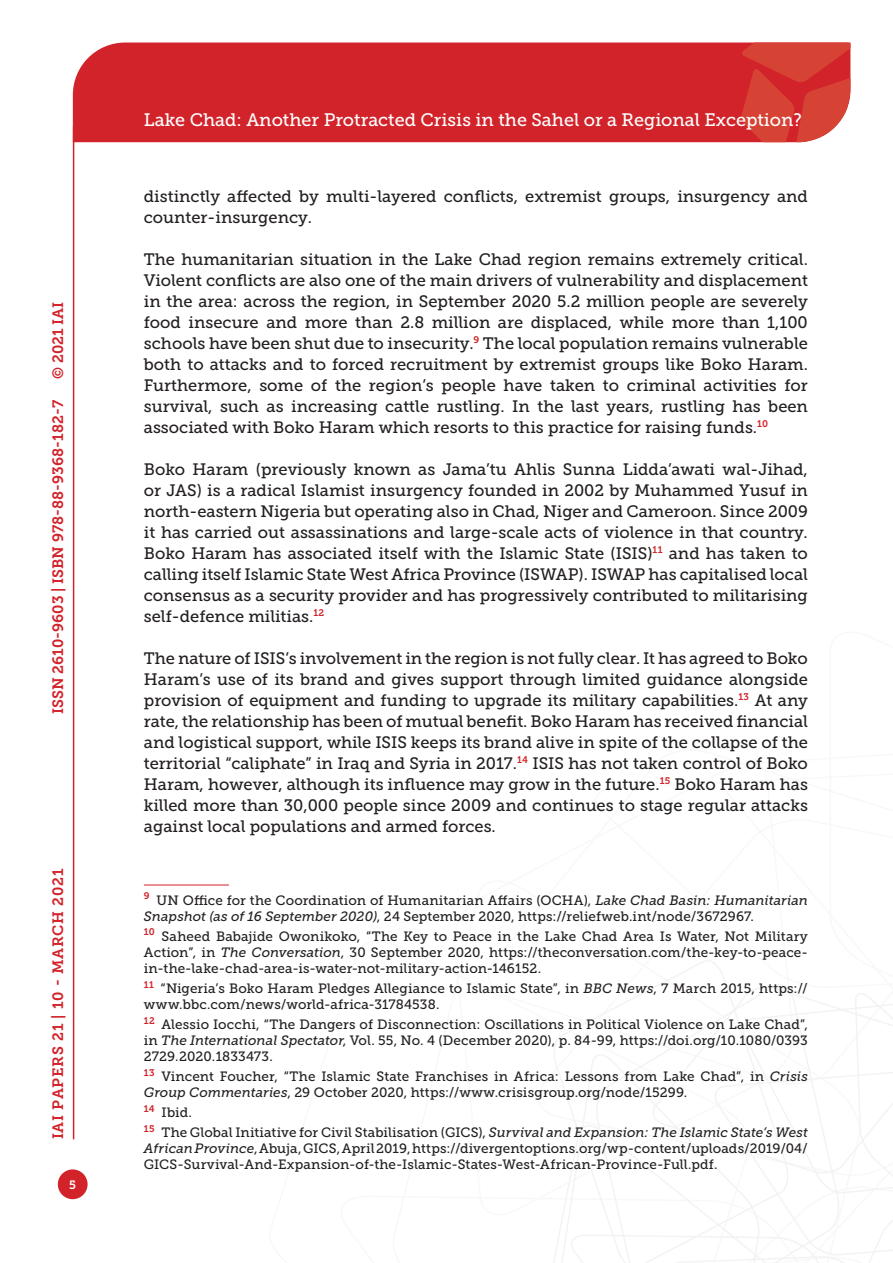
<style>
.page{position:relative;width:893px;height:1263px;background:#fff}
.page>*{position:absolute;margin:0;border:0;box-sizing:border-box;transform-origin:0 0}
.t1{font:18px "Museo Slab 500";color:#fff}
.Testo{font:16.5px/21px "Museo Slab 500";color:#231f20;text-align:justify}
.t2{font:15px "Museo Slab 700";color:#d2232a}
.t3{font:15px "Museo Slab 700";letter-spacing:.05em;color:#d2232a}
.Nota{font:13.5px/16.2px "Museo Slab 500";letter-spacing:.01em;color:#231f20}
.t4{font:12px "Museo Slab 700";color:#fff}
.s1{font-style:italic}
</style>
<div class="page">
<svg style="left:553px;top:960px;width:340px;height:303px"></svg>
<div style="left:73px;top:43px;width:668px;height:99px;background:#d2232a"></div>
<svg style="left:741px;top:43px;width:109px;height:99px;background:#d6433b"></svg>
<div style="left:58px;top:1169px;width:30px;height:30px;background:#d2232a;border-radius:50%"></div>
<hr style="left:73px;top:126px;width:1px;height:1013px;background:#d2232a">
<hr style="left:144px;top:885px;width:85px;height:1px;background:#d2232a">
<p class="t2" style="left:50px;top:379px;width:79px;rotate:-90deg">© 2021 IAI</p>
<p class="t2" style="left:49px;top:714px;width:315px;rotate:-90deg">ISSN 2610-9603 | ISBN 978-88-9368-182-7</p>
<p class="t3" style="left:50px;top:1139px;width:272px;rotate:-90deg">IAI PAPERS 21 | 10 - MARCH 2021</p>
<p class="t4" style="left:69px;top:1178px;width:8px">5</p>
<p class="t1" style="left:144px;top:110px;width:660px">Lake Chad: Another Protracted Crisis in the Sahel or a Regional Exception?</p>
<p class="Testo" style="left:144px;top:186px;width:666px">distinctly affected by multi-layered conflicts, extremist groups, insurgency and counter-insurgency.</p>
<p class="Testo" style="left:144px;top:249px;width:666px">The humanitarian situation in the Lake Chad region remains extremely critical.<br>Violent conflicts are also one of the main drivers of vulnerability and displacement in the area: across the region, in September 2020 5.2 million people are severely food insecure and more than 2.8 million are displaced, while more than 1,100 schools have been shut due to insecurity.<sup>9</sup> The local population remains vulnerable both to attacks and to forced recruitment by extremist groups like Boko Haram.<br>Furthermore, some of the region’s people have taken to criminal activities for survival, such as increasing cattle rustling. In the last years, rustling has been associated with Boko Haram which resorts to this practice for raising funds.<sup>10</sup></p>
<p class="Testo" style="left:144px;top:459px;width:666px">Boko Haram (previously known as Jama’tu Ahlis Sunna Lidda’awati wal-Jihad, or JAS) is a radical Islamist insurgency founded in 2002 by Muhammed Yusuf in north-eastern Nigeria but operating also in Chad, Niger and Cameroon. Since 2009 it has carried out assassinations and large-scale acts of violence in that country.<br>Boko Haram has associated itself with the Islamic State (ISIS)<sup>11</sup> and has taken to calling itself Islamic State West Africa Province (ISWAP). ISWAP has capitalised local consensus as a security provider and has progressively contributed to militarising self-defence militias.<sup>12</sup></p>
<p class="Testo" style="left:144px;top:648px;width:666px">The nature of ISIS’s involvement in the region is not fully clear. It has agreed to Boko Haram’s use of its brand and gives support through limited guidance alongside provision of equipment and funding to upgrade its military capabilities.<sup>13</sup> At any rate, the relationship has been of mutual benefit. Boko Haram has received financial and logistical support, while ISIS keeps its brand alive in spite of the collapse of the territorial “caliphate” in Iraq and Syria in 2017.<sup>14</sup> ISIS has not taken control of Boko Haram, however, although its influence may grow in the future.<sup>15</sup> Boko Haram has killed more than 30,000 people since 2009 and continues to stage regular attacks against local populations and armed forces.</p>
<p class="Nota" style="left:144px;top:892px;width:666px"><sup>9</sup> UN Office for the Coordination of Humanitarian Affairs (OCHA), <span class="s1">Lake Chad Basin: Humanitarian<br>Snapshot (as of 16 September 2020)</span>, 24 September 2020, https://reliefweb.int/node/3672967.</p>
<p class="Nota" style="left:144px;top:928px;width:666px;text-align:justify"><sup>10</sup> Saheed Babajide Owonikoko, “The Key to Peace in the Lake Chad Area Is Water, Not Military Action”, in <span class="s1">The Conversation</span>, 30 September 2020, https://theconversation.com/the-key-to-peace&shy;in-the-lake-chad-area-is-water-not-military-action-146152.</p>
<p class="Nota" style="left:144px;top:980px;width:666px"><sup>11</sup> “Nigeria’s Boko Haram Pledges Allegiance to Islamic State”, in <span class="s1">BBC News</span>, 7 March 2015, https:// www.bbc.com/news/world-africa-31784538.</p>
<p class="Nota" style="left:144px;top:1016px;width:666px;text-align:justify"><sup>12</sup> Alessio Iocchi, “The Dangers of Disconnection: Oscillations in Political Violence on Lake Chad”, in <span class="s1">The International Spectator</span>, Vol. 55, No. 4 (December 2020), p. 84-99, https://doi.org/10.1080/0393<br>2729.2020.1833473.</p>
<p class="Nota" style="left:144px;top:1068px;width:666px"><sup>13</sup> Vincent Foucher, “The Islamic State Franchises in Africa: Lessons from Lake Chad”, in <span class="s1">Crisis<br>Group Commentaries</span>, 29 October 2020, https://www.crisisgroup.org/node/15299.</p>
<p class="Nota" style="left:144px;top:1104px;width:50px"><sup>14</sup> Ibid.</p>
<p class="Nota" style="left:144px;top:1124px;width:666px;text-align:justify"><sup>15</sup> The Global Initiative for Civil Stabilisation (GICS), <span class="s1">Survival and Expansion: The Islamic State’s West African Province</span>, Abuja, GICS, April 2019, https://divergentoptions.org/wp-content/uploads/2019/04/ GICS-Survival-And-Expansion-of-the-Islamic-States-West-African-Province-Full.pdf.</p>
</div>
